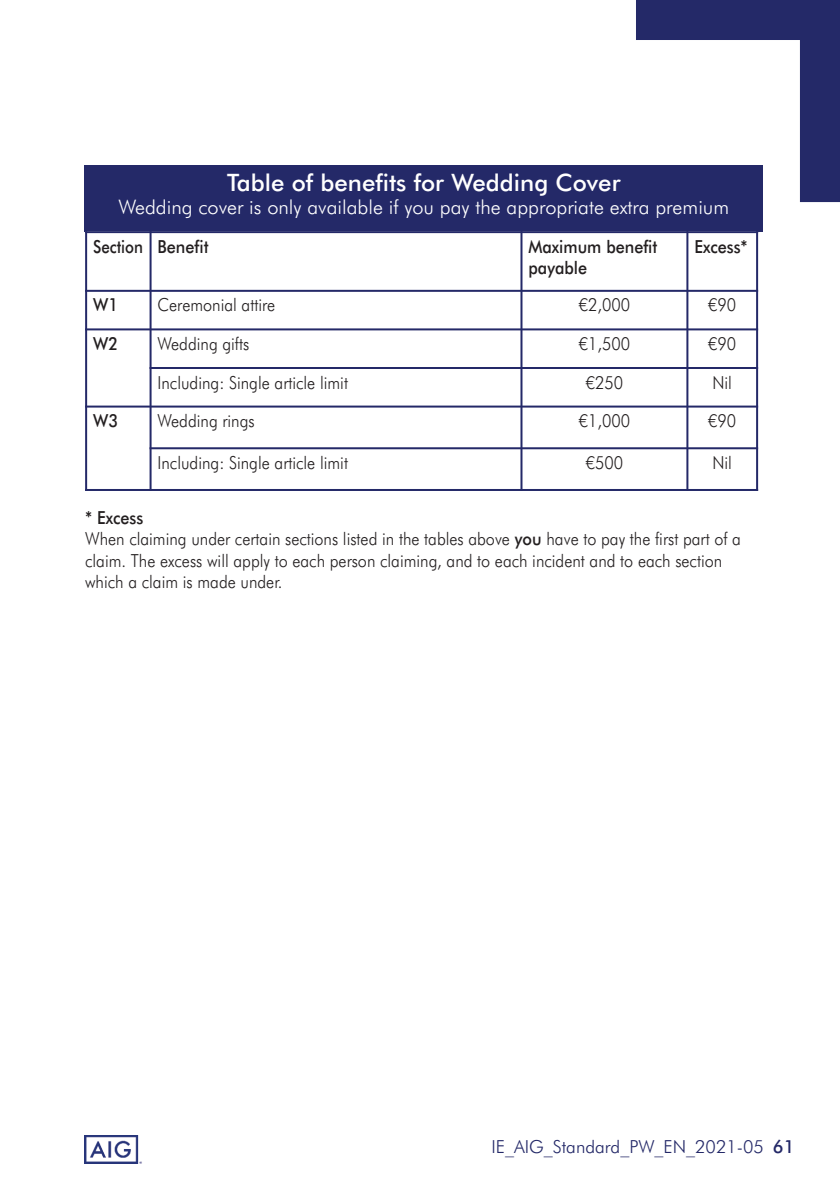
<style>
.page{position:relative;width:840px;height:1191px;background:#fff}
.page>*{position:absolute;margin:0;border:0;box-sizing:border-box;transform-origin:0 0}
.t1{font:500 24px "AIG Futura";color:#fff}
.t2{font:300 20px "AIG Futura";color:#fff}
.t3{font:300 18px/21.6px "AIG Futura";color:#231f20;scale:.9 1}
.t4{font:500 18px/21.6px "AIG Futura";color:#231f20;scale:.9 1}
.t5{font:300 18px "AIG Futura";color:#242968}
.t6{font:500 18px "AIG Futura";color:#231f20;scale:.84 1}
.s1{font-weight:500}
</style>
<div class="page">
<svg style="left:636px;top:0;width:203px;height:202px"></svg>
<div style="left:84px;top:165px;width:678px;height:66px;background:#242968"></div>
<hr style="left:85px;top:231px;width:2px;height:260px;background:#242968">
<hr style="left:149px;top:231px;width:2px;height:260px;background:#242968">
<hr style="left:520px;top:231px;width:2px;height:260px;background:#242968">
<hr style="left:686px;top:231px;width:2px;height:260px;background:#242968">
<hr style="left:755px;top:231px;width:2px;height:260px;background:#242968">
<hr style="left:85px;top:231px;width:672px;height:2px;background:#242968">
<hr style="left:85px;top:290px;width:672px;height:2px;background:#242968">
<hr style="left:85px;top:328px;width:672px;height:2px;background:#242968">
<hr style="left:149px;top:367px;width:608px;height:2px;background:#242968">
<hr style="left:85px;top:405px;width:672px;height:2px;background:#242968">
<hr style="left:149px;top:447px;width:608px;height:2px;background:#242968">
<hr style="left:85px;top:489px;width:672px;height:2px;background:#242968">
<img style="left:84px;top:1135px;width:58px;height:28px">
<h1 class="t1" style="left:227px;top:173px;width:394px">Table of benefits for Wedding Cover</h1>
<p class="t2" style="left:118px;top:199px;width:612px">Wedding cover is only available if you pay the appropriate extra premium</p>
<p class="t6" style="left:93px;top:239px;width:139px">Section Benefit</p>
<p class="t4" style="left:528px;top:237px;width:145px">Maximum benefit payable</p>
<p class="t4" style="left:694px;top:237px;width:61px">Excess*</p>
<p class="t4" style="left:93px;top:296px;width:29px">W1</p>
<p class="t3" style="left:157px;top:296px;width:132px">ceremonial attire</p>
<p class="t3" style="left:578px;top:296px;width:59px">€2,000</p>
<p class="t3" style="left:707px;top:296px;width:33px">€90</p>
<p class="t4" style="left:93px;top:334px;width:29px">W2</p>
<p class="t3" style="left:157px;top:334px;width:103px">Wedding gifts</p>
<p class="t3" style="left:578px;top:334px;width:59px">€1,500</p>
<p class="t3" style="left:707px;top:334px;width:33px">€90</p>
<p class="t3" style="left:157px;top:373px;width:213px">including: Single article limit</p>
<p class="t3" style="left:585px;top:373px;width:43px">€250</p>
<p class="t3" style="left:712px;top:373px;width:23px">nil</p>
<p class="t4" style="left:93px;top:411px;width:29px">W3</p>
<p class="t3" style="left:157px;top:411px;width:109px">Wedding rings</p>
<p class="t3" style="left:578px;top:411px;width:59px">€1,000</p>
<p class="t3" style="left:707px;top:411px;width:33px">€90</p>
<p class="t3" style="left:157px;top:453px;width:213px">including: Single article limit</p>
<p class="t3" style="left:585px;top:453px;width:43px">€500</p>
<p class="t3" style="left:712px;top:453px;width:23px">nil</p>
<p class="t3" style="left:85px;top:508px;width:730px"><span class="s1">* Excess<br></span>When claiming under certain sections listed in the tables above <span class="s1">you</span> have to pay the first part of a claim. the excess will apply to each person claiming, and to each incident and to each section which a claim is made under.</p>
<p class="t5" style="left:491px;top:1139px;width:304px">ie_AiG_Standard_PW_en_2021-05 <span class="s1">61</span></p>
</div>
